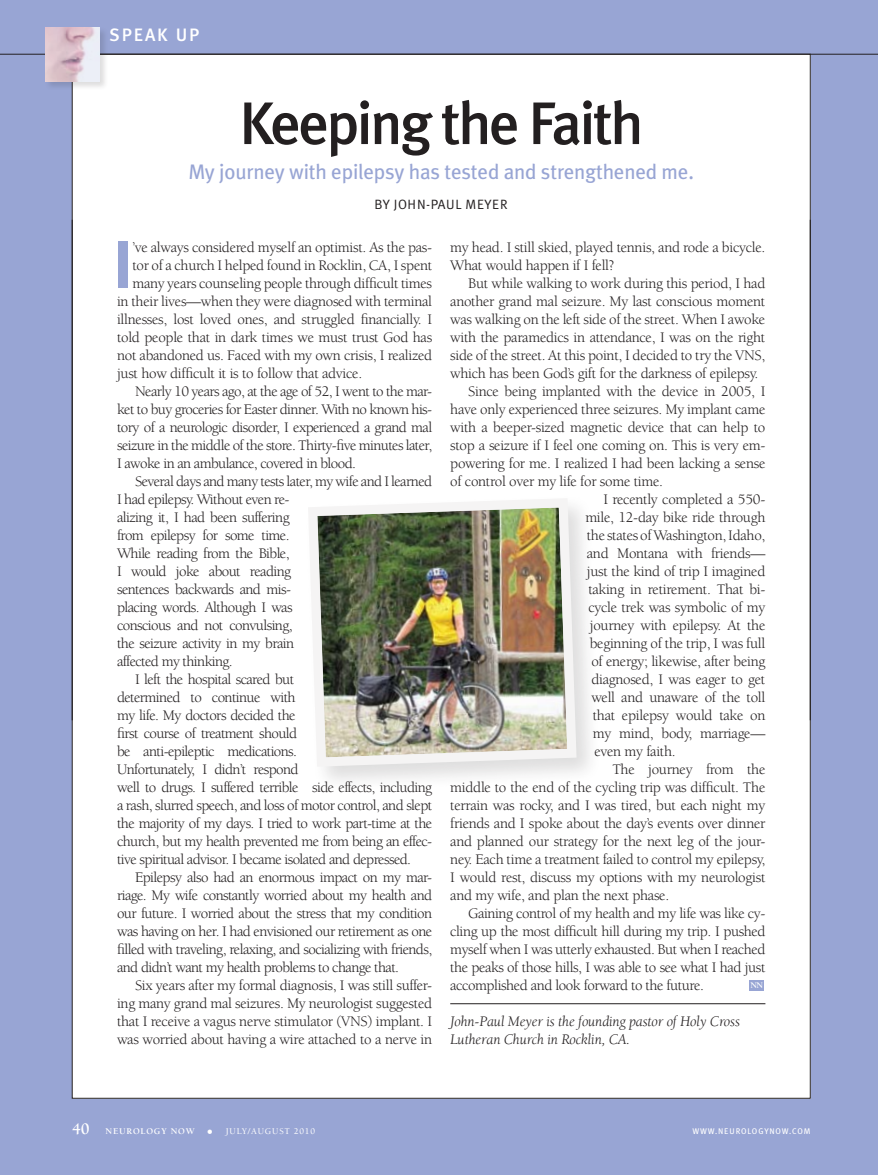
<style>
.page{position:relative;width:878px;height:1175px;background:#fff}
.page>*{position:absolute;margin:0;border:0;box-sizing:border-box;transform-origin:0 0}
.t1{font:700 66.75px "Meta Plus";color:#98a5d4}
.t2{font:500 60px "Meta Plus";letter-spacing:-.04em;color:#231f20}
.t3{font:21px "Meta Plus";letter-spacing:-.01em;color:#98a5d4}
.t4{font:18px "Meta Plus Medium Caps";letter-spacing:.1em;color:#fff}
.t5{font:15px/18px "Berkeley";letter-spacing:-.02em;color:#231f20}
.t6{font:15px "Berkeley";letter-spacing:-.04em;color:#231f20}
.t7{font:italic 15px/18px "Berkeley";letter-spacing:-.01em;color:#231f20}
.t8{font:13.5px "Meta Plus Normal Caps";letter-spacing:.04em;color:#231f20}
.t9{font:500 9px "Berkeley";letter-spacing:.09em;color:#fff}
.t10{font:700 8.85px "Berkeley";color:#fff}
.t11{font:8.25px "Meta Plus";letter-spacing:.1em;color:#fff}
.s1{font-weight:700;font-size:16.5px}
.s2{font-weight:700}
.s3{font-weight:400;font-size:16.5px}
</style>
<div class="page">
<div style="left:0;top:0;width:878px;height:1174px;background:#98a5d4"></div>
<div style="left:72px;top:54px;width:738px;height:1044px;background:#fff"></div>
<hr style="left:0;top:54px;width:878px;height:1px;background:#231f20">
<div style="left:44px;top:26px;width:65px;height:65px;background:#231f20;opacity:.15"></div>
<svg style="left:45px;top:27px;width:54px;height:54px;background:#decad3"></svg>
<hr style="left:72px;top:220px;width:1px;height:500px;background:#231f20">
<hr style="left:810px;top:220px;width:1px;height:500px;background:#231f20">
<hr style="left:450px;top:1003px;width:315px;height:1px;background:#231f20">
<div style="left:749px;top:979px;width:15px;height:11px;background:#98a5d4"></div>
<div style="left:303px;top:493px;width:299px;height:299px;background:#231f20;opacity:.15"></div>
<img style="left:303px;top:493px;width:278px;height:278px">
<p class="t4" style="left:110px;top:24px;width:91px">SPEAK UP</p>
<h2 class="t2" style="left:239px;top:88px;width:406px">Keeping the Faith</h2>
<h3 class="t3" style="left:188px;top:159px;width:507px">My journey with epilepsy has tested and strengthened me.</h3>
<p class="t8" style="left:374px;top:196px;width:135px">BY JOHN-PAUL MEYER</p>
<h1 class="t1" style="left:113px;top:226px;width:22px">I</h1>
<p class="t5" style="left:132px;top:239px;width:301px">’ve always considered myself an optimist. As the pas-</p>
<p class="t5" style="left:132px;top:257px;width:301px">tor of a church I helped found in Rocklin, CA, I spent</p>
<p class="t5" style="left:132px;top:275px;width:301px">many years counseling people through difficult times</p>
<p class="t5" style="left:117px;top:293px;width:316px">in their lives—when they were diagnosed with terminal</p>
<p class="t5" style="left:117px;top:311px;width:317px">illnesses, lost loved ones, and struggled financially. I</p>
<p class="t5" style="left:117px;top:329px;width:317px">told people that in dark times we must trust God has</p>
<p class="t5" style="left:117px;top:347px;width:317px">not abandoned us. Faced with my own crisis, I realized</p>
<p class="t5" style="left:117px;top:365px;width:247px">just how difficult it is to follow that advice.</p>
<p class="t6" style="left:135px;top:383px;width:298px">Nearly 10 years ago, at the age of 52, I went to the mar-</p>
<p class="t6" style="left:117px;top:401px;width:317px">ket to buy groceries for Easter dinner. With no known his-</p>
<p class="t6" style="left:117px;top:419px;width:316px">tory of a neurologic disorder, I experienced a grand mal</p>
<p class="t6" style="left:117px;top:437px;width:317px">seizure in the middle of the store. Thirty-five minutes later,</p>
<p class="t6" style="left:117px;top:455px;width:240px">I awoke in an ambulance, covered in blood.</p>
<p class="t6" style="left:135px;top:473px;width:299px">Several days and many tests later, my wife and I learned</p>
<p class="t6" style="left:117px;top:491px;width:174px">I had epilepsy. Without even re-</p>
<p class="t6" style="left:117px;top:509px;width:174px">alizing it, I had been suffering</p>
<p class="t6" style="left:117px;top:527px;width:174px">from epilepsy for some time.</p>
<p class="t6" style="left:117px;top:545px;width:174px">While reading from the Bible,</p>
<p class="t6" style="left:117px;top:563px;width:175px">I would joke about reading</p>
<p class="t6" style="left:117px;top:581px;width:176px">sentences backwards and mis-</p>
<p class="t6" style="left:117px;top:599px;width:177px">placing words. Although I was</p>
<p class="t6" style="left:117px;top:617px;width:177px">conscious and not convulsing,</p>
<p class="t6" style="left:117px;top:635px;width:179px">the seizure activity in my brain</p>
<p class="t6" style="left:117px;top:653px;width:117px">affected my thinking.</p>
<p class="t6" style="left:135px;top:671px;width:161px">I left the hospital scared but</p>
<p class="t6" style="left:117px;top:689px;width:180px">determined to continue with</p>
<p class="t6" style="left:117px;top:707px;width:180px">my life. My doctors decided the</p>
<p class="t6" style="left:117px;top:725px;width:182px">first course of treatment should</p>
<p class="t6" style="left:117px;top:743px;width:181px">be anti-epileptic medications.</p>
<p class="t6" style="left:117px;top:761px;width:183px">Unfortunately, I didn’t respond</p>
<p class="t6" style="left:117px;top:779px;width:316px">well to drugs. I suffered terrible side effects, including</p>
<p class="t6" style="left:117px;top:797px;width:317px">a rash, slurred speech, and loss of motor control, and slept</p>
<p class="t6" style="left:117px;top:815px;width:317px">the majority of my days. I tried to work part-time at the</p>
<p class="t6" style="left:117px;top:833px;width:317px">church, but my health prevented me from being an effec-</p>
<p class="t6" style="left:117px;top:851px;width:295px">tive spiritual advisor. I became isolated and depressed.</p>
<p class="t6" style="left:135px;top:869px;width:298px">Epilepsy also had an enormous impact on my mar-</p>
<p class="t6" style="left:117px;top:887px;width:316px">riage. My wife constantly worried about my health and</p>
<p class="t6" style="left:117px;top:905px;width:316px">our future. I worried about the stress that my condition</p>
<p class="t6" style="left:117px;top:923px;width:316px">was having on her. I had envisioned our retirement as one</p>
<p class="t6" style="left:117px;top:941px;width:317px">filled with traveling, relaxing, and socializing with friends,</p>
<p class="t6" style="left:117px;top:959px;width:283px">and didn’t want my health problems to change that.</p>
<p class="t5" style="left:135px;top:977px;width:298px">Six years after my formal diagnosis, I was still suffer-</p>
<p class="t5" style="left:117px;top:995px;width:316px">ing many grand mal seizures. My neurologist suggested</p>
<p class="t5" style="left:117px;top:1013px;width:316px">that I receive a vagus nerve stimulator (VNS) implant. I</p>
<p class="t5" style="left:117px;top:1031px;width:317px">was worried about having a wire attached to a nerve in</p>
<p class="t5" style="left:450px;top:239px;width:317px">my head. I still skied, played tennis, and rode a bicycle.<br>What would happen if I fell?</p>
<p class="t5" style="left:468px;top:275px;width:299px">But while walking to work during this period, I had</p>
<p class="t5" style="left:450px;top:293px;width:316px">another grand mal seizure. My last conscious moment</p>
<p class="t5" style="left:450px;top:311px;width:316px">was walking on the left side of the street. When I awoke</p>
<p class="t5" style="left:450px;top:329px;width:316px">with the paramedics in attendance, I was on the right</p>
<p class="t5" style="left:450px;top:347px;width:316px">side of the street. At this point, I decided to try the VNS,</p>
<p class="t5" style="left:450px;top:365px;width:309px">which has been God’s gift for the darkness of epilepsy.</p>
<p class="t5" style="left:468px;top:383px;width:298px">Since being implanted with the device in 2005, I</p>
<p class="t5" style="left:450px;top:401px;width:317px">have only experienced three seizures. My implant came</p>
<p class="t5" style="left:450px;top:419px;width:316px">with a beeper-sized magnetic device that can help to</p>
<p class="t5" style="left:450px;top:437px;width:316px">stop a seizure if I feel one coming on. This is very em-</p>
<p class="t5" style="left:450px;top:455px;width:317px">powering for me. I realized I had been lacking a sense</p>
<p class="t5" style="left:450px;top:473px;width:214px">of control over my life for some time.</p>
<p class="t5" style="left:603px;top:491px;width:164px">I recently completed a 550-</p>
<p class="t5" style="left:585px;top:509px;width:181px">mile, 12-day bike ride through</p>
<p class="t5" style="left:586px;top:527px;width:180px">the states of Washington, Idaho,</p>
<p class="t5" style="left:586px;top:545px;width:180px">and Montana with friends—</p>
<p class="t5" style="left:586px;top:563px;width:180px">just the kind of trip I imagined</p>
<p class="t5" style="left:588px;top:581px;width:179px">taking in retirement. That bi-</p>
<p class="t5" style="left:588px;top:599px;width:179px">cycle trek was symbolic of my</p>
<p class="t5" style="left:590px;top:617px;width:177px">journey with epilepsy. At the</p>
<p class="t5" style="left:590px;top:635px;width:177px">beginning of the trip, I was full</p>
<p class="t5" style="left:591px;top:653px;width:175px">of energy; likewise, after being</p>
<p class="t5" style="left:591px;top:671px;width:175px">diagnosed, I was eager to get</p>
<p class="t5" style="left:591px;top:689px;width:176px">well and unaware of the toll</p>
<p class="t5" style="left:592px;top:707px;width:174px">that epilepsy would take on</p>
<p class="t5" style="left:592px;top:725px;width:174px">my mind, body, marriage—</p>
<p class="t5" style="left:594px;top:743px;width:83px">even my faith.</p>
<p class="t5" style="left:612px;top:761px;width:155px">The journey from the</p>
<p class="t5" style="left:450px;top:779px;width:316px">middle to the end of the cycling trip was difficult. The</p>
<p class="t5" style="left:450px;top:797px;width:316px">terrain was rocky, and I was tired, but each night my</p>
<p class="t5" style="left:450px;top:815px;width:317px">friends and I spoke about the day’s events over dinner</p>
<p class="t5" style="left:450px;top:833px;width:316px">and planned our strategy for the next leg of the jour-</p>
<p class="t5" style="left:450px;top:851px;width:316px">ney. Each time a treatment failed to control my epilepsy,</p>
<p class="t5" style="left:450px;top:869px;width:317px">I would rest, discuss my options with my neurologist</p>
<p class="t5" style="left:450px;top:887px;width:220px">and my wife, and plan the next phase.</p>
<p class="t5" style="left:468px;top:905px;width:298px">Gaining control of my health and my life was like cy-</p>
<p class="t5" style="left:450px;top:923px;width:316px">cling up the most difficult hill during my trip. I pushed</p>
<p class="t5" style="left:450px;top:941px;width:317px">myself when I was utterly exhausted. But when I reached</p>
<p class="t5" style="left:450px;top:959px;width:317px">the peaks of those hills, I was able to see what I had just</p>
<p class="t5" style="left:450px;top:977px;width:255px">accomplished and look forward to the future.</p>
<p class="t10" style="left:750px;top:980px;width:14px">NN</p>
<p class="t7" style="left:450px;top:1013px;width:291px">John-Paul Meyer is the founding pastor of Holy Cross<br>Lutheran Church in Rocklin, CA.</p>
<p class="t9" style="left:72px;top:1126px;width:244px"><span class="s1">40</span> <span class="s2">NEUROLOGY NOW</span> <span class="s3">•</span> JULY/AUGUST 2010</p>
<p class="t11" style="left:692px;top:1126px;width:118px">www.neurologynow.com</p>
</div>
